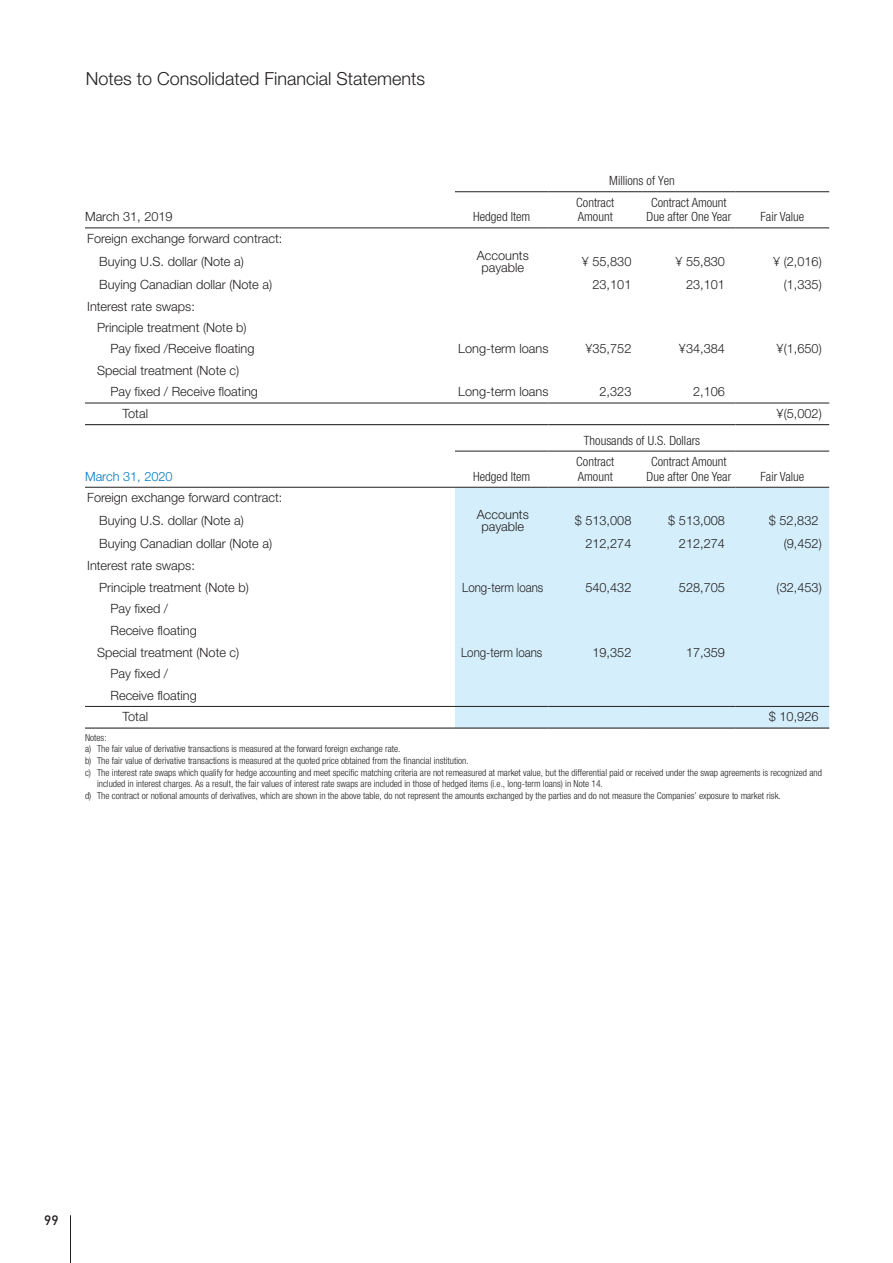
<style>
.page{position:relative;width:893px;height:1263px;background:#fff}
.page>*{position:absolute;margin:0;border:0;box-sizing:border-box;transform-origin:0 0}
.見出し_1{font:300 18px "Helvetica Neue LT Std";color:#231f20}
.t1{font:500 13.5px "DIN";color:#231f20}
.表_本文02{font:300 12.75px "Helvetica Neue LT Std";color:#231f20}
.数字_右イン2_5mm{font:300 12.75px/11.6px "Helvetica Neue LT Std";color:#231f20;text-align:center}
.表_本文{font:300 condensed 12.75px/14.9px "Helvetica Neue LT Std";color:#231f20;text-align:center}
.標準{font:300 condensed 12.75px "Helvetica Neue LT Std";color:#231f20}
.数字_右イン2_5mm-2{font:300 12.75px "Helvetica Neue LT Std";color:#231f20;scale:.9 1}
.表_本文02-2{font:300 12.75px "Helvetica Neue LT Std";color:#007ac0}
.標準-2{font:300 condensed 9.6px/11.6px "Helvetica Neue LT Std";color:#231f20}
</style>
<div class="page">
<hr style="left:85px;top:403px;width:370px;height:1px;background:#231f20">
<hr style="left:455px;top:403px;width:94px;height:1px;background:#231f20">
<hr style="left:549px;top:403px;width:93px;height:1px;background:#231f20">
<hr style="left:642px;top:403px;width:94px;height:1px;background:#231f20">
<hr style="left:736px;top:403px;width:93px;height:1px;background:#231f20">
<hr style="left:85px;top:228px;width:370px;height:1px;background:#231f20">
<hr style="left:455px;top:228px;width:94px;height:1px;background:#231f20">
<hr style="left:549px;top:228px;width:93px;height:1px;background:#231f20">
<hr style="left:642px;top:228px;width:94px;height:1px;background:#231f20">
<hr style="left:736px;top:228px;width:93px;height:1px;background:#231f20">
<hr style="left:85px;top:424px;width:370px;height:1px;background:#231f20">
<hr style="left:455px;top:424px;width:94px;height:1px;background:#231f20">
<hr style="left:549px;top:424px;width:93px;height:1px;background:#231f20">
<hr style="left:642px;top:424px;width:94px;height:1px;background:#231f20">
<hr style="left:736px;top:424px;width:93px;height:1px;background:#231f20">
<hr style="left:455px;top:191px;width:94px;height:1px;background:#231f20">
<hr style="left:549px;top:191px;width:93px;height:1px;background:#231f20">
<hr style="left:642px;top:191px;width:94px;height:1px;background:#231f20">
<hr style="left:736px;top:191px;width:93px;height:1px;background:#231f20">
<div style="left:455px;top:488px;width:374px;height:239px;background:#d4effb"></div>
<hr style="left:85px;top:706px;width:370px;height:1px;background:#231f20">
<hr style="left:455px;top:706px;width:94px;height:1px;background:#231f20">
<hr style="left:549px;top:706px;width:93px;height:1px;background:#231f20">
<hr style="left:642px;top:706px;width:94px;height:1px;background:#231f20">
<hr style="left:736px;top:706px;width:93px;height:1px;background:#231f20">
<hr style="left:85px;top:487px;width:370px;height:1px;background:#231f20">
<hr style="left:455px;top:487px;width:94px;height:1px;background:#231f20">
<hr style="left:549px;top:487px;width:93px;height:1px;background:#231f20">
<hr style="left:642px;top:487px;width:94px;height:1px;background:#231f20">
<hr style="left:736px;top:487px;width:93px;height:1px;background:#231f20">
<hr style="left:85px;top:727px;width:370px;height:2px;background:#231f20">
<hr style="left:455px;top:727px;width:94px;height:2px;background:#231f20">
<hr style="left:549px;top:727px;width:93px;height:2px;background:#231f20">
<hr style="left:642px;top:727px;width:94px;height:2px;background:#231f20">
<hr style="left:736px;top:727px;width:93px;height:2px;background:#231f20">
<hr style="left:455px;top:451px;width:94px;height:1px;background:#231f20">
<hr style="left:549px;top:451px;width:93px;height:1px;background:#231f20">
<hr style="left:642px;top:451px;width:94px;height:1px;background:#231f20">
<hr style="left:736px;top:451px;width:93px;height:1px;background:#231f20">
<hr style="left:70px;top:1215px;width:1px;height:48px;background:#231f20">
<p class="見出し_1" style="left:86px;top:68px;width:341px">Notes to Consolidated Financial Statements</p>
<p class="表_本文02" style="left:85px;top:209px;width:89px">March 31, 2019</p>
<p class="表_本文" style="left:473px;top:209px;width:59px">Hedged Item</p>
<p class="標準" style="left:609px;top:173px;width:67px">Millions of Yen</p>
<p class="表_本文" style="left:576px;top:195px;width:40px">Contract</p>
<p class="表_本文" style="left:578px;top:209px;width:36px">Amount</p>
<p class="表_本文" style="left:646px;top:195px;width:86px">Contract Amount<br>Due after One Year</p>
<p class="表_本文" style="left:760px;top:209px;width:45px">Fair Value</p>
<p class="表_本文02" style="left:87px;top:231px;width:197px">Foreign exchange forward contract:</p>
<p class="表_本文02" style="left:99px;top:254px;width:146px">Buying U.S. dollar (Note a)</p>
<p class="数字_右イン2_5mm" style="left:477px;top:250px;width:53px">Accounts payable</p>
<p class="数字_右イン2_5mm" style="left:582px;top:255px;width:51px">¥ 55,830</p>
<p class="数字_右イン2_5mm" style="left:675px;top:255px;width:51px">¥ 55,830</p>
<p class="数字_右イン2_5mm" style="left:773px;top:255px;width:50px">¥ (2,016)</p>
<p class="表_本文02" style="left:99px;top:277px;width:174px">Buying Canadian dollar (Note a)</p>
<p class="数字_右イン2_5mm" style="left:592px;top:278px;width:41px">23,101</p>
<p class="数字_右イン2_5mm" style="left:686px;top:278px;width:41px">23,101</p>
<p class="数字_右イン2_5mm" style="left:784px;top:278px;width:40px">(1,335)</p>
<p class="表_本文02" style="left:87px;top:298px;width:109px">Interest rate swaps:</p>
<p class="表_本文02" style="left:97px;top:320px;width:151px">Principle treatment (Note b)</p>
<p class="表_本文02" style="left:111px;top:341px;width:145px">Pay fixed /Receive floating</p>
<p class="数字_右イン2_5mm" style="left:458px;top:343px;width:92px">Long-term loans</p>
<p class="数字_右イン2_5mm" style="left:585px;top:343px;width:48px">¥35,752</p>
<p class="数字_右イン2_5mm" style="left:679px;top:343px;width:48px">¥34,384</p>
<p class="数字_右イン2_5mm" style="left:777px;top:343px;width:47px">¥(1,650)</p>
<p class="表_本文02" style="left:97px;top:362px;width:144px">Special treatment (Note c)</p>
<p class="表_本文02" style="left:111px;top:384px;width:149px">Pay fixed / Receive floating</p>
<p class="数字_右イン2_5mm" style="left:458px;top:386px;width:92px">Long-term loans</p>
<p class="数字_右イン2_5mm" style="left:600px;top:386px;width:33px">2,323</p>
<p class="数字_右イン2_5mm" style="left:693px;top:386px;width:33px">2,106</p>
<p class="表_本文02" style="left:123px;top:406px;width:27px">Total</p>
<p class="数字_右イン2_5mm" style="left:777px;top:407px;width:47px">¥(5,002)</p>
<p class="標準" style="left:584px;top:433px;width:118px">Thousands of U.S. Dollars</p>
<p class="表_本文02-2" style="left:85px;top:468px;width:89px">March 31, 2020</p>
<p class="表_本文" style="left:473px;top:469px;width:59px">Hedged Item</p>
<p class="表_本文" style="left:576px;top:454px;width:40px">Contract</p>
<p class="表_本文" style="left:578px;top:469px;width:36px">Amount</p>
<p class="表_本文" style="left:646px;top:454px;width:86px">Contract Amount<br>Due after One Year</p>
<p class="表_本文" style="left:760px;top:469px;width:45px">Fair Value</p>
<p class="表_本文02" style="left:87px;top:490px;width:197px">Foreign exchange forward contract:</p>
<p class="表_本文02" style="left:99px;top:513px;width:146px">Buying U.S. dollar (Note a)</p>
<p class="数字_右イン2_5mm" style="left:477px;top:509px;width:53px">Accounts payable</p>
<p class="数字_右イン2_5mm" style="left:575px;top:515px;width:58px">$ 513,008</p>
<p class="数字_右イン2_5mm" style="left:668px;top:515px;width:58px">$ 513,008</p>
<p class="数字_右イン2_5mm" style="left:769px;top:515px;width:51px">$ 52,832</p>
<p class="表_本文02" style="left:99px;top:536px;width:174px">Buying Canadian dollar (Note a)</p>
<p class="数字_右イン2_5mm" style="left:585px;top:538px;width:48px">212,274</p>
<p class="数字_右イン2_5mm" style="left:679px;top:538px;width:48px">212,274</p>
<p class="数字_右イン2_5mm" style="left:784px;top:538px;width:40px">(9,452)</p>
<p class="表_本文02" style="left:87px;top:558px;width:109px">Interest rate swaps:</p>
<p class="表_本文02" style="left:99px;top:579px;width:151px">Principle treatment (Note b)</p>
<p class="数字_右イン2_5mm-2" style="left:462px;top:579px;width:92px">Long-term loans</p>
<p class="数字_右イン2_5mm" style="left:585px;top:581px;width:48px">540,432</p>
<p class="数字_右イン2_5mm" style="left:679px;top:581px;width:48px">528,705</p>
<p class="数字_右イン2_5mm" style="left:777px;top:581px;width:47px">(32,453)</p>
<p class="表_本文02" style="left:111px;top:601px;width:59px">Pay fixed /</p>
<p class="表_本文02" style="left:111px;top:622px;width:88px">Receive floating</p>
<p class="表_本文02" style="left:97px;top:644px;width:144px">Special treatment (Note c)</p>
<p class="数字_右イン2_5mm-2" style="left:461px;top:644px;width:92px">Long-term loans</p>
<p class="数字_右イン2_5mm" style="left:592px;top:646px;width:41px">19,352</p>
<p class="数字_右イン2_5mm" style="left:686px;top:646px;width:41px">17,359</p>
<p class="表_本文02" style="left:111px;top:666px;width:59px">Pay fixed /</p>
<p class="表_本文02" style="left:111px;top:687px;width:88px">Receive floating</p>
<p class="表_本文02" style="left:123px;top:709px;width:27px">Total</p>
<p class="数字_右イン2_5mm" style="left:769px;top:711px;width:51px">$ 10,926</p>
<p class="標準-2" style="left:85px;top:731px;width:23px">Notes:</p>
<p class="標準-2" style="left:85px;top:743px;width:317px">a) The fair value of derivative transactions is measured at the forward foreign exchange rate.</p>
<p class="標準-2" style="left:85px;top:755px;width:385px">b) The fair value of derivative transactions is measured at the quoted price obtained from the financial institution.</p>
<p class="標準-2" style="left:97px;top:766px;width:726px;text-indent:-12px">c) The interest rate swaps which qualify for hedge accounting and meet specific matching criteria are not remeasured at market value, but the differential paid or received under the swap agreements is recognized and included in interest charges. As a result, the fair values of interest rate swaps are included in those of hedged items (i.e., long-term loans) in Note 14.</p>
<p class="標準-2" style="left:85px;top:790px;width:697px">d) The contract or notional amounts of derivatives, which are shown in the above table, do not represent the amounts exchanged by the parties and do not measure the Companies’ exposure to market risk.</p>
<h2 class="t1" style="left:44px;top:1212px;width:16px">99</h2>
</div>
